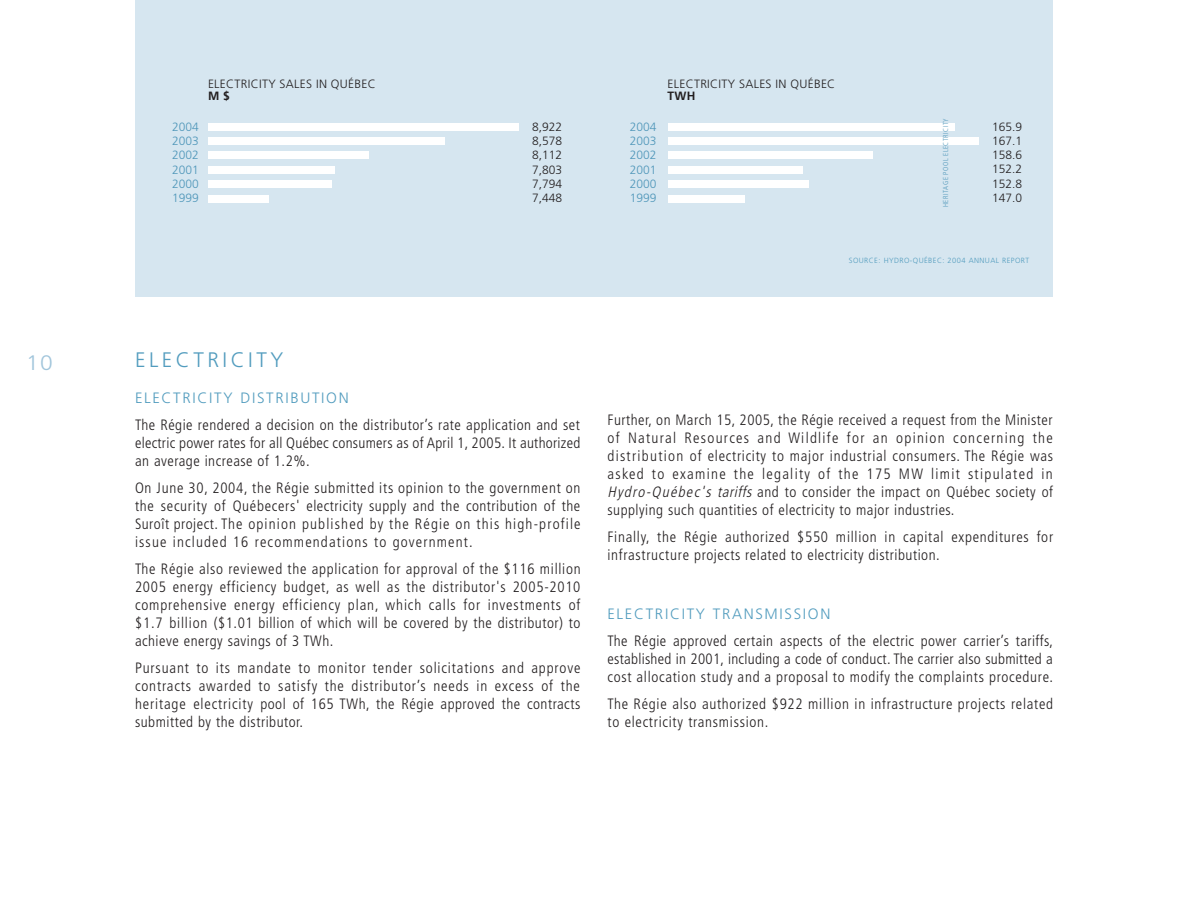
<style>
.page{position:relative;width:1188px;height:918px;background:#fff}
.page>*{position:absolute;margin:0;border:0;box-sizing:border-box;transform-origin:0 0}
.t1{font:300 21px "Frutiger";letter-spacing:.165em;color:#529cbe}
.t2{font:300 21px "Frutiger";color:#a1c5db;scale:1.09 1}
.t3{font:300 condensed 15px/18px "Frutiger";letter-spacing:.05em;color:#231f20;text-align:justify}
.t4{font:300 15px "Frutiger";letter-spacing:.11em;color:#529cbe}
.t5{font:300 12px/14.2px "Frutiger";letter-spacing:.025em;color:#231f20;text-align:justify}
.t6{font:300 12px/14.2px "Frutiger";color:#4e96b9;text-align:justify}
.t7{font:700 12px "Frutiger";color:#231f20}
.t8{font:300 7.5px "Frutiger";letter-spacing:.055em;color:#529cbe}
.t9{font:300 condensed 7.05px "Frutiger";letter-spacing:.065em;color:#4e96b9}
.s1{font-style:italic}
</style>
<div class="page">
<div style="left:135px;top:0;width:473px;height:297px;background:#d6e6f0"></div>
<div style="left:209px;top:123px;width:310px;height:7px;background:#fff"></div>
<div style="left:209px;top:137px;width:236px;height:8px;background:#fff"></div>
<div style="left:209px;top:152px;width:160px;height:7px;background:#fff"></div>
<div style="left:209px;top:166px;width:126px;height:8px;background:#fff"></div>
<div style="left:209px;top:181px;width:123px;height:7px;background:#fff"></div>
<div style="left:209px;top:195px;width:60px;height:7px;background:#fff"></div>
<div style="left:595px;top:0;width:458px;height:297px;background:#d6e6f0"></div>
<div style="left:668px;top:123px;width:287px;height:7px;background:#fff"></div>
<div style="left:668px;top:137px;width:311px;height:8px;background:#fff"></div>
<div style="left:668px;top:152px;width:205px;height:7px;background:#fff"></div>
<div style="left:668px;top:166px;width:135px;height:8px;background:#fff"></div>
<div style="left:668px;top:181px;width:140px;height:7px;background:#fff"></div>
<div style="left:668px;top:195px;width:77px;height:7px;background:#fff"></div>
<p class="t5" style="left:208px;top:78px;width:169px">ELECTRICITY SALES IN QUÉBEC</p>
<p class="t7" style="left:208px;top:91px;width:23px">M $</p>
<p class="t6" style="left:172px;top:121px;width:28px">2004<br>2003<br>2002<br>2001<br>2000<br>1999</p>
<p class="t5" style="left:532px;top:121px;width:32px">8,922<br>8,578<br>8,112<br>7,803<br>7,794<br>7,448</p>
<p class="t5" style="left:668px;top:78px;width:169px">ELECTRICITY SALES IN QUÉBEC</p>
<p class="t7" style="left:668px;top:91px;width:29px">TWH</p>
<p class="t9" style="left:943px;top:207px;width:90px;rotate:-90deg">HERITAGE POOL ELECTRICITY</p>
<p class="t6" style="left:630px;top:121px;width:28px">2004<br>2003<br>2002<br>2001<br>2000<br>1999</p>
<p class="t5" style="left:992px;top:120px;width:32px">165.9<br>167.1<br>158.6<br>152.2<br>152.8<br>147.0</p>
<p class="t8" style="left:849px;top:258px;width:182px">SOURCE: HYDRO-QUÉBEC: 2004 ANNUAL REPORT</p>
<h1 class="t2" style="left:26px;top:354px;width:26px">10</h1>
<h1 class="t1" style="left:135px;top:351px;width:150px">ELECTRICITY</h1>
<p class="t4" style="left:135px;top:392px;width:215px">ELECTRICITY DISTRIBUTION</p>
<p class="t3" style="left:135px;top:417px;width:447px">The Régie rendered a decision on the distributor’s rate application and set electric power rates for all Québec consumers as of April 1, 2005. It authorized an average increase of 1.2%.</p>
<p class="t3" style="left:135px;top:480px;width:447px">On June 30, 2004, the Régie submitted its opinion to the government on the security of Québecers' electricity supply and the contribution of the Suroît project. The opinion published by the Régie on this high-profile issue included 16 recommendations to government.</p>
<p class="t3" style="left:135px;top:561px;width:447px">The Régie also reviewed the application for approval of the $116 million 2005 energy efficiency budget, as well as the distributor's 2005-2010 comprehensive energy efficiency plan, which calls for investments of $1.7 billion ($1.01 billion of which will be covered by the distributor) to achieve energy savings of 3 TWh.</p>
<p class="t3" style="left:135px;top:660px;width:447px">Pursuant to its mandate to monitor tender solicitations and approve contracts awarded to satisfy the distributor’s needs in excess of the heritage electricity pool of 165 TWh, the Régie approved the contracts submitted by the distributor.</p>
<p class="t3" style="left:608px;top:412px;width:447px">Further, on March 15, 2005, the Régie received a request from the Minister of Natural Resources and Wildlife for an opinion concerning the distribution of electricity to major industrial consumers. The Régie was asked to examine the legality of the 175 MW limit stipulated in <span class="s1">Hydro-Québec's tariffs</span> and to consider the impact on Québec society of supplying such quantities of electricity to major industries.</p>
<p class="t3" style="left:608px;top:529px;width:447px">Finally, the Régie authorized $550 million in capital expenditures for infrastructure projects related to electricity distribution.</p>
<p class="t4" style="left:608px;top:608px;width:224px">ELECTRICITY TRANSMISSION</p>
<p class="t3" style="left:608px;top:633px;width:447px">The Régie approved certain aspects of the electric power carrier’s tariffs, established in 2001, including a code of conduct. The carrier also submitted a cost allocation study and a proposal to modify the complaints procedure.</p>
<p class="t3" style="left:608px;top:696px;width:447px">The Régie also authorized $922 million in infrastructure projects related to electricity transmission.</p>
</div>
